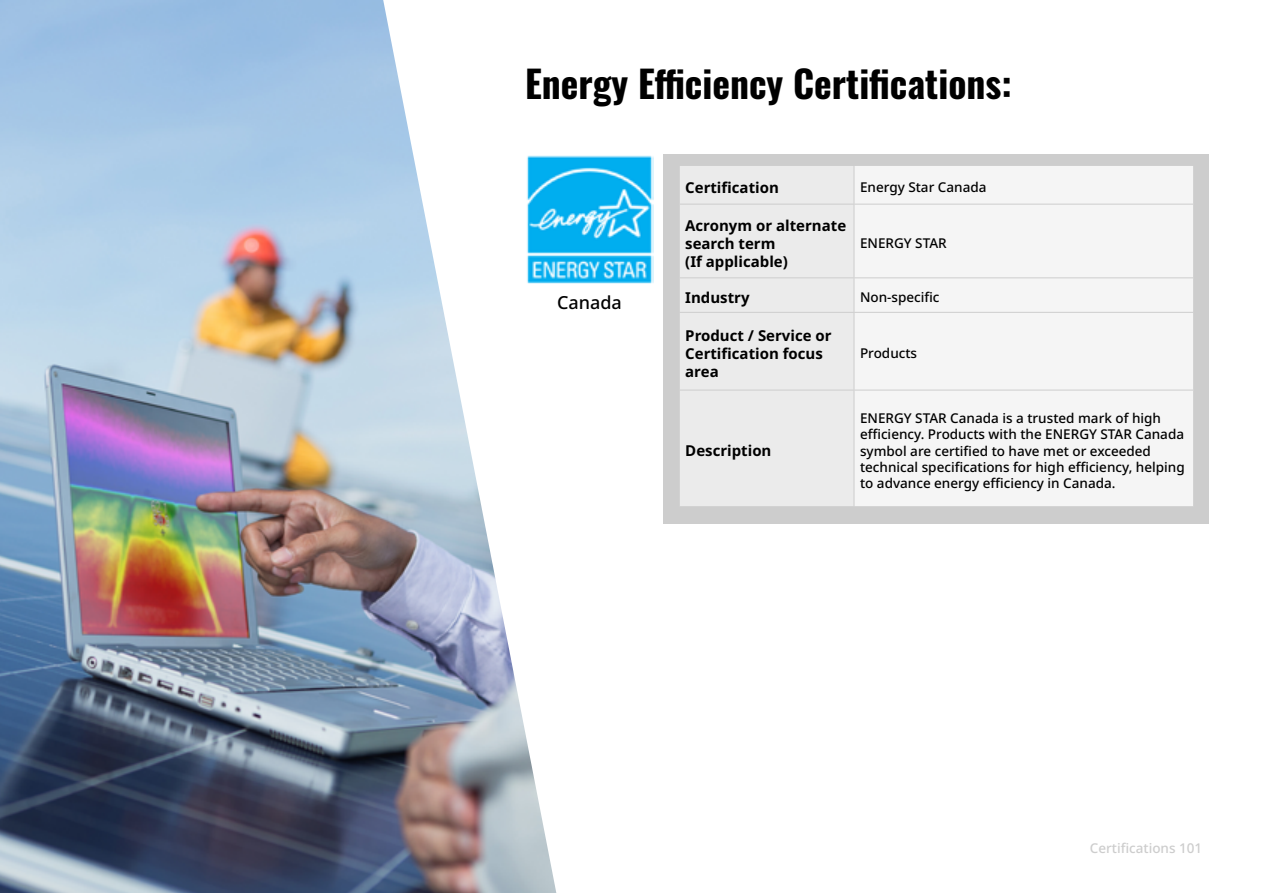
<style>
.page{position:relative;width:1263px;height:893px;background:#fff}
.page>*{position:absolute;margin:0;border:0;box-sizing:border-box;transform-origin:0 0}
.t1{font:700 37.5px "Oswald";color:#000}
.t2{font:500 18px "Noto Sans";color:#000}
.t3{font:700 15px/18px "Noto Sans";color:#000}
.t4{font:500 13.5px/16.2px "Noto Sans";color:#000}
.t5{font:500 13.5px "Noto Sans";color:#cdcdcd}
</style>
<div class="page">
<div style="left:663px;top:154px;width:545px;height:370px;background:#cdcdcd"></div>
<div style="left:680px;top:166px;width:174px;height:340px;background:#ebebeb"></div>
<div style="left:855px;top:166px;width:338px;height:340px;background:#f5f5f5"></div>
<hr style="left:679px;top:204px;width:175px;height:1px;background:#cdcdcd">
<hr style="left:854px;top:204px;width:340px;height:1px;background:#cdcdcd">
<hr style="left:679px;top:277px;width:175px;height:1px;background:#cdcdcd">
<hr style="left:854px;top:277px;width:340px;height:1px;background:#cdcdcd">
<hr style="left:679px;top:312px;width:175px;height:1px;background:#cdcdcd">
<hr style="left:854px;top:312px;width:340px;height:1px;background:#cdcdcd">
<hr style="left:679px;top:390px;width:175px;height:1px;background:#cdcdcd">
<hr style="left:854px;top:390px;width:340px;height:1px;background:#cdcdcd">
<img style="left:0;top:0;width:556px;height:893px">
<img style="left:525px;top:154px;width:129px;height:132px">
<h1 class="t1" style="left:525px;top:64px;width:488px">Energy Efficiency Certifications:</h1>
<h2 class="t2" style="left:557px;top:290px;width:66px">Canada</h2>
<p class="t3" style="left:685px;top:179px;width:95px">Certification</p>
<p class="t4" style="left:860px;top:179px;width:128px">Energy Star Canada</p>
<p class="t3" style="left:685px;top:217px;width:162px">Acronym or alternate search term<br>(If applicable)</p>
<p class="t4" style="left:860px;top:236px;width:88px">ENERGY STAR</p>
<p class="t3" style="left:685px;top:289px;width:66px">Industry</p>
<p class="t4" style="left:860px;top:290px;width:81px">Non-specific</p>
<p class="t3" style="left:685px;top:327px;width:148px">Product / Service or<br>Certification focus area</p>
<p class="t4" style="left:860px;top:346px;width:59px">Products</p>
<p class="t3" style="left:685px;top:442px;width:88px">Description</p>
<p class="t4" style="left:860px;top:411px;width:326px">ENERGY STAR Canada is a trusted mark of high efficiency. Products with the ENERGY STAR Canada symbol are certified to have met or exceeded technical specifications for high efficiency, helping to advance energy efficiency in Canada.</p>
<p class="t5" style="left:1090px;top:839px;width:114px">Certifications 101</p>
</div>
